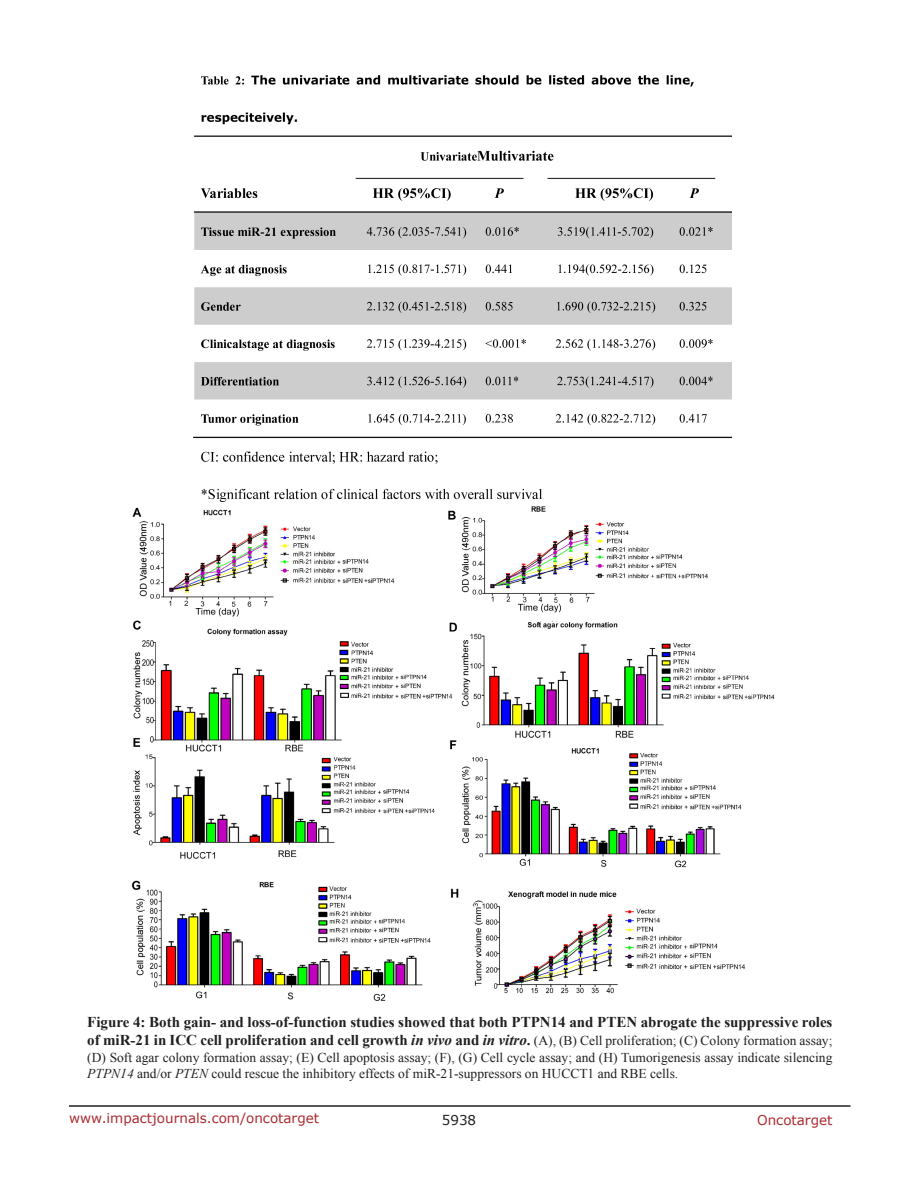
<style>
.page{position:relative;width:918px;height:1188px;background:#fff}
.page>*{position:absolute;margin:0;border:0;box-sizing:border-box;transform-origin:0 0}
.FigureText{font:700 15px "Times New Roman";color:#221f22}
.FigureText-2{font:13.5px/16.2px "Times New Roman";color:#221f22;text-align:justify}
.t1{font:13.5px "Verdana";color:#ac2b31}
.t2{font:13.5px "Verdana";color:#221f22}
.s1{font-weight:700;font-size:15px}
.s2{font-weight:700;font-style:italic;font-size:15px}
.s3{font-style:italic}
</style>
<div class="page">
<hr style="left:69px;top:1105px;width:781px;height:2px;background:#231f20">
<img style="left:131px;top:506px;width:644px;height:495px">
<img style="left:194px;top:76px;width:537px;height:425px">
<p class="FigureText" style="left:87px;top:1012px;width:747px">Figure 4: Both gain- and loss-of-function studies showed that both PTPN14 and PTEN abrogate the suppressive roles</p>
<p class="FigureText-2" style="left:87px;top:1033px;width:747px"><span class="s1">of miR-21 in ICC cell proliferation and cell growth</span> <span class="s2">in vivo</span> <span class="s1">and</span> <span class="s2">in vitro</span><span class="s1">.</span> (A), (B) Cell proliferation; (C) Colony formation assay; (D) Soft agar colony formation assay; (E) Cell apoptosis assay; (F), (G) Cell cycle assay; and (H) Tumorigenesis assay indicate silencing <span class="s3">PTPN14</span> and/or <span class="s3">PTEN</span> could rescue the inhibitory effects of miR-21-suppressors on HUCCT1 and RBE cells.</p>
<p class="t1" style="left:69px;top:1109px;width:252px">www.impactjournals.com/oncotarget</p>
<p class="t2" style="left:442px;top:1111px;width:36px">5938</p>
<p class="t1" style="left:757px;top:1111px;width:77px">Oncotarget</p>
</div>
